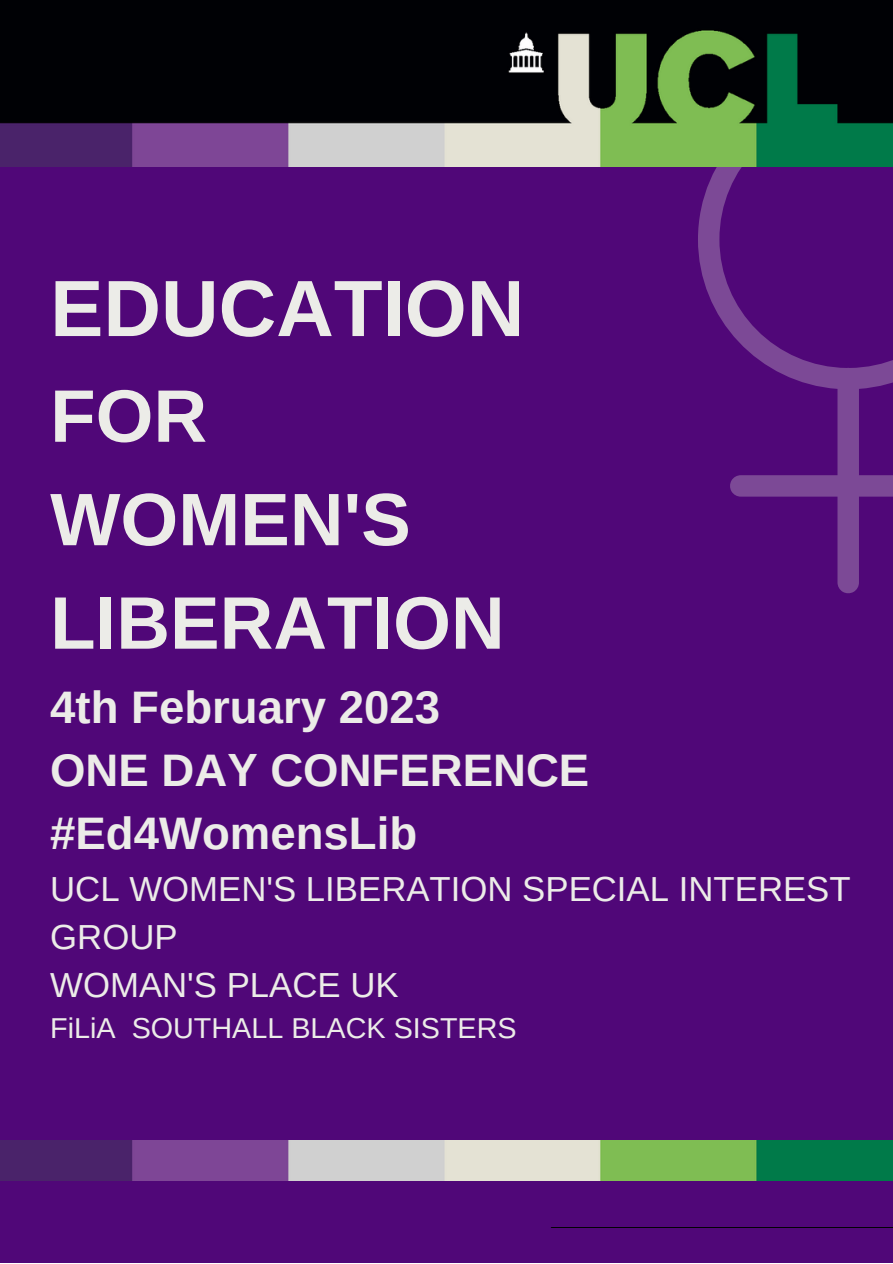
<style>
.page{position:relative;width:893px;height:1264px;background:#fff}
.page>*{position:absolute;margin:0;border:0;box-sizing:border-box;transform-origin:0 0}
.t1{font:700 79.8px "Arimo";color:#ecece8}
.t2{font:700 74.4px/103.4px "Arimo";color:#ecece8}
.t3{font:700 45.6px/63px "Arimo";color:#ecece8}
.t4{font:34.8px/48.3px "Arimo";color:#ecece8}
.t5{font:28.8px "Arimo";color:#ecece8}
</style>
<div class="page">
<div style="left:0;top:0;width:892px;height:1262px;background:#500778"></div>
<img style="left:0;top:1140px;width:892px;height:40px">
<svg style="left:698px;top:167px;width:194px;height:426px"></svg>
<img style="left:0;top:0;width:892px;height:167px">
<h1 class="t1" style="left:50px;top:264px;width:475px">EDUCATION</h1>
<h2 class="t2" style="left:50px;top:364px;width:456px">FOR<br>WOMEN'S<br>LIBERATION</h2>
<h3 class="t3" style="left:50px;top:675px;width:540px">4th February 2023<br>ONE DAY CONFERENCE #Ed4WomensLib</h3>
<p class="t4" style="left:50px;top:864px;width:801px">UCL WOMEN'S LIBERATION SPECIAL INTEREST<br>GROUP<br>WOMAN'S PLACE UK</p>
<p class="t5" style="left:50px;top:1011px;width:468px">FiLiA SOUTHALL BLACK SISTERS</p>
</div>
